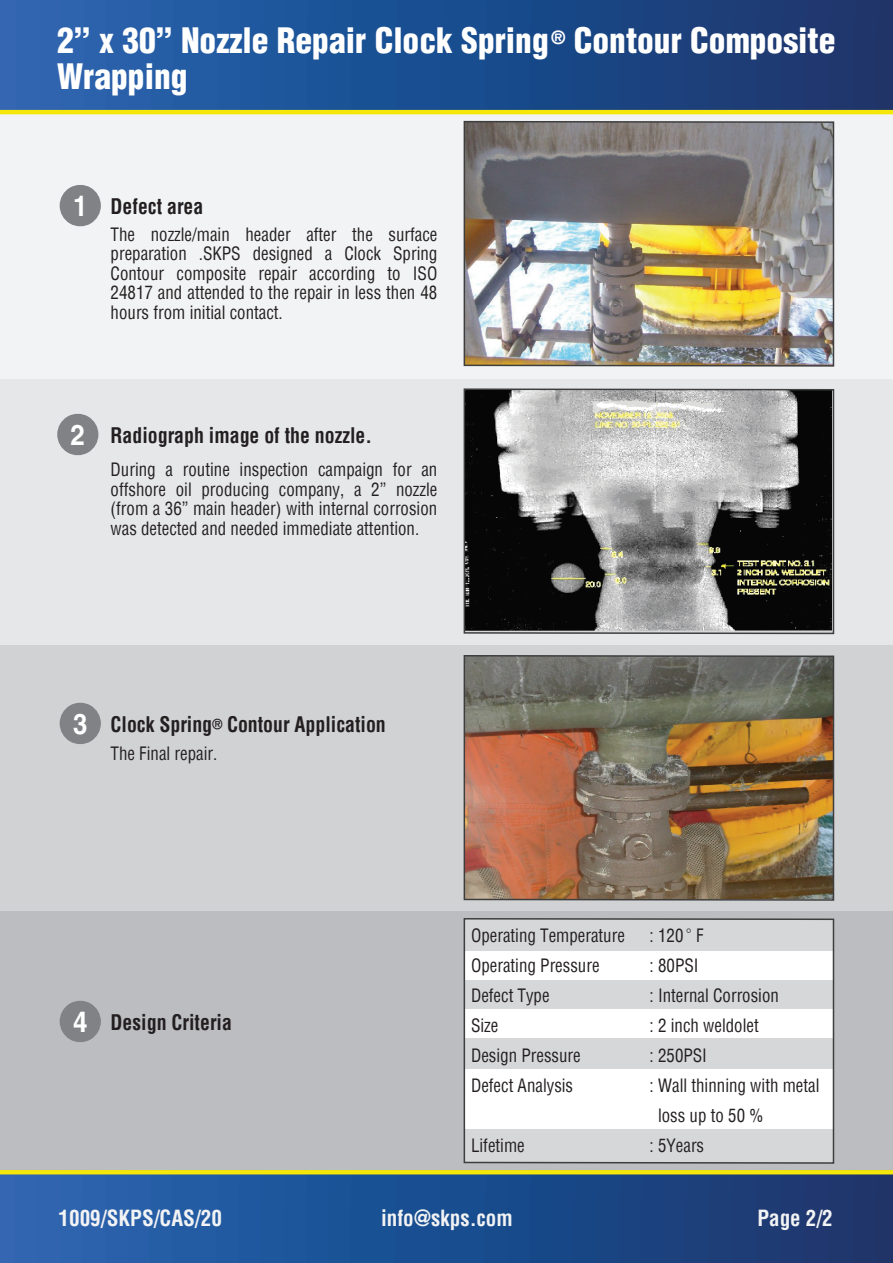
<style>
.page{position:relative;width:893px;height:1263px;background:#fff}
.page>*{position:absolute;margin:0;border:0;box-sizing:border-box;transform-origin:0 0}
.t1{font:900 condensed 34.2px/36px "Helvetica";color:#fff}
.t2{font:700 28.5px "Helvetica LT Std";color:#fff;scale:.91 1}
.t3{font:700 condensed 21.75px "Helvetica";color:#f2f3f4;scale:.96 1}
.t4{font:700 condensed 21.75px "Helvetica";color:#f2f3f4}
.t5{font:700 condensed 21px "Helvetica";color:#231f20;scale:.94 1}
.t6{font:condensed 18px/19.5px "Helvetica";color:#231f20;text-align:justify;scale:.94 1}
.t7{font:900 condensed 17.85px "Helvetica";color:#fff}
.t8{font:15px "Helvetica";color:#3e3e3f}
.t9{font:700 condensed 13.5px "Helvetica";color:#231f20;scale:.94 1}
.s1{font-family:"Helvetica LT Std";font-stretch:normal;font-size:28.5px;color:#fff}
</style>
<div class="page">
<div style="left:0;top:113px;width:893px;height:266px;background:#f2f3f4"></div>
<div style="left:0;top:379px;width:893px;height:266px;background:#e6e7e9"></div>
<div style="left:0;top:645px;width:893px;height:266px;background:#d1d2d4"></div>
<div style="left:0;top:911px;width:893px;height:266px;background:#bcbdc0"></div>
<img style="left:463px;top:120px;width:372px;height:247px">
<svg style="left:463px;top:388px;width:372px;height:247px;background:#71726f"></svg>
<img style="left:463px;top:655px;width:372px;height:246px">
<svg style="left:60px;top:185px;width:41px;height:42px"></svg>
<svg style="left:60px;top:1001px;width:41px;height:41px"></svg>
<svg style="left:60px;top:702px;width:41px;height:42px"></svg>
<svg style="left:57px;top:413px;width:41px;height:43px"></svg>
<svg style="left:463px;top:918px;width:372px;height:246px;background:#e6e6e7"></svg>
<div style="left:0;top:1171px;width:893px;height:92px;background:linear-gradient(to right,#2767b3,#17346a)"></div>
<svg style="left:0;top:1170px;width:893px;height:6px;background:#bdbe2b"></svg>
<div style="left:0;top:0;width:893px;height:111px;background:linear-gradient(to right,#2767b4,#17346a)"></div>
<svg style="left:0;top:107px;width:893px;height:8px;background:#a6af4c"></svg>
<h1 class="t1" style="left:57px;top:22px;width:780px">2” x 30” Nozzle Repair Clock Spring Contour Composite<br>Wrapping</h1>
<p class="t7" style="left:551px;top:26px;width:16px">®</p>
<h2 class="t2" style="left:73px;top:188px;width:17px">1</h2>
<p class="t5" style="left:111px;top:193px;width:100px">Defect area</p>
<p class="t6" style="left:111px;top:224px;width:349px">The nozzle/main header after the surface preparation .SKPS designed a Clock Spring Contour composite repair according to ISO 24817 and attended to the repair in less then 48 hours from initial contact.</p>
<p class="t5" style="left:71px;top:422px;width:322px"><span class="s1">2</span> Radiograph image of the nozzle.</p>
<p class="t6" style="left:111px;top:459px;width:349px">During a routine inspection campaign for an offshore oil producing company, a 2” nozzle (from a 36” main header) with internal corrosion was detected and needed immediate attention.</p>
<h2 class="t2" style="left:73px;top:706px;width:17px">3</h2>
<p class="t5" style="left:111px;top:711px;width:294px">Clock Spring Contour Application</p>
<p class="t9" style="left:212px;top:715px;width:13px">®</p>
<p class="t6" style="left:111px;top:743px;width:115px">The Final repair.</p>
<p class="t5" style="left:73px;top:1008px;width:171px"><span class="s1">4</span> Design Criteria</p>
<p class="t6" style="left:471px;top:920px;width:165px;line-height:30px;text-align:left">Operating Temperature<br>Operating Pressure<br>Defect Type<br>Size<br>Design Pressure<br>Defect Analysis</p>
<p class="t6" style="left:471px;top:1135px;width:59px">Lifetime</p>
<p class="t6" style="left:650px;top:925px;width:59px">: 120 F</p>
<p class="t6" style="left:650px;top:955px;width:54px">: 80PSI</p>
<p class="t6" style="left:650px;top:985px;width:139px">: Internal Corrosion</p>
<p class="t6" style="left:650px;top:1015px;width:118px">: 2 inch weldolet</p>
<p class="t6" style="left:650px;top:1045px;width:63px">: 250PSI</p>
<p class="t6" style="left:650px;top:1075px;width:182px">: Wall thinning with metal</p>
<p class="t6" style="left:658px;top:1105px;width:114px">loss up to 50 %</p>
<p class="t6" style="left:650px;top:1135px;width:60px">: 5Years</p>
<p class="t8" style="left:686px;top:925px;width:7px">°</p>
<p class="t4" style="left:59px;top:1203px;width:165px">1009/SKPS/CAS/20</p>
<p class="t3" style="left:381px;top:1203px;width:139px">info@skps.com</p>
<p class="t3" style="left:757px;top:1203px;width:80px">Page 2/2</p>
</div>
